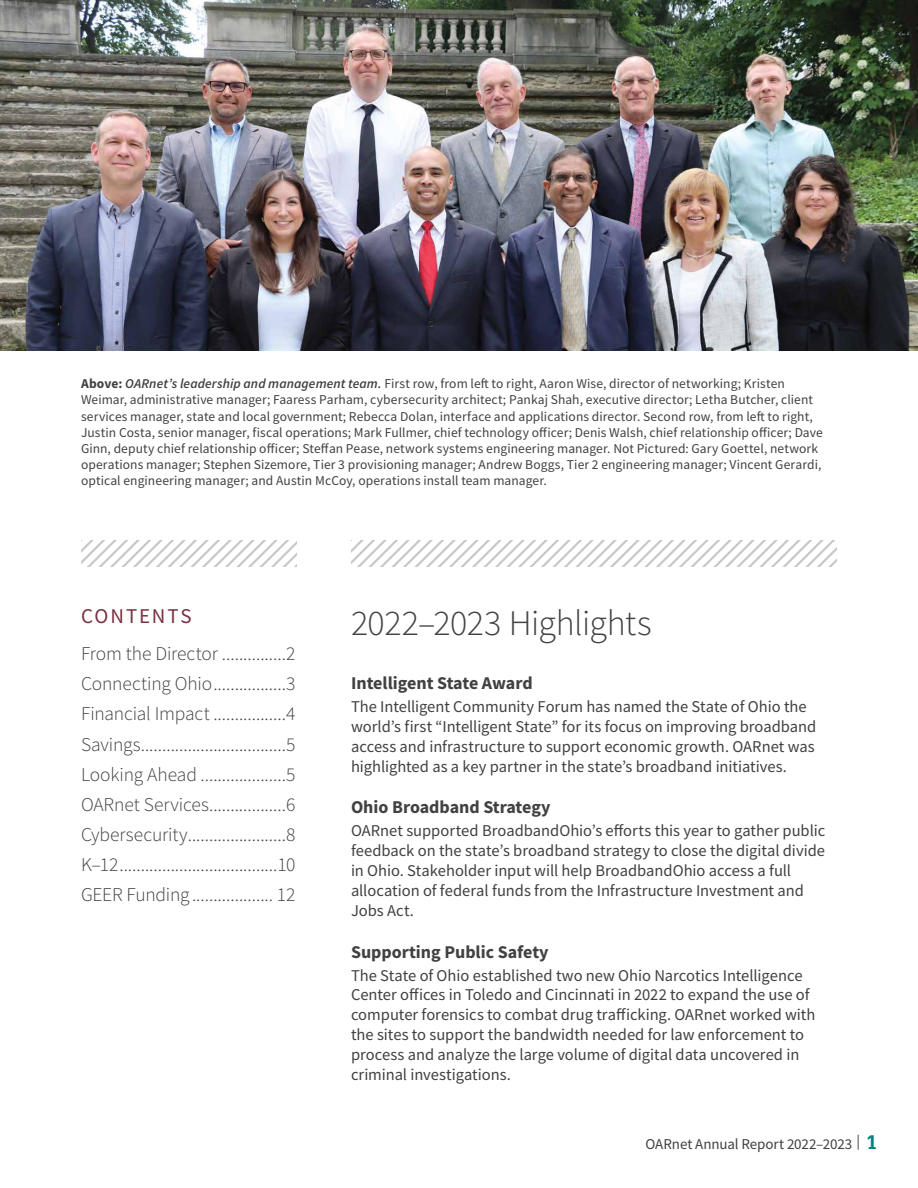
<style>
.page{position:relative;width:918px;height:1188px;background:#fff}
.page>*{position:absolute;margin:0;border:0;box-sizing:border-box;transform-origin:0 0}
.t1{font:300 36px "Source Sans Pro";letter-spacing:-.015em;color:#414042}
.t2{font:21px "Source Sans Pro";letter-spacing:.09em;color:#79303f}
.t3{font:300 19.5px/30.2px "Source Sans Pro";letter-spacing:-.005em;color:#414042;text-align:justify}
.t4{font:700 18px "Source Sans Pro";color:#414042}
.t5{font:16.5px/19.8px "Source Sans Pro";color:#414042}
.t6{font:15px "Source Sans Pro";letter-spacing:-.005em;color:#414042}
.t7{font:13.5px/16.2px "Source Sans Pro";letter-spacing:.005em;color:#414042}
.s1{font-weight:700}
.s2{font-weight:600;font-style:italic}
.s3{font-family:"Serifa Std";font-weight:700;font-size:21px;color:#00837b}
</style>
<div class="page">
<svg style="left:351px;top:540px;width:486px;height:27px"></svg>
<img style="left:0;top:0;width:918px;height:351px">
<svg style="left:81px;top:540px;width:216px;height:27px"></svg>
<p class="t7" style="left:81px;top:375px;width:743px"><span class="s1">Above:</span> <span class="s2">OARnet’s leadership and management team.</span> First row, from left to right, Aaron Wise, director of networking; Kristen Weimar, administrative manager; Faaress Parham, cybersecurity architect; Pankaj Shah, executive director; Letha Butcher, client services manager, state and local government; Rebecca Dolan, interface and applications director. Second row, from left to right, Justin Costa, senior manager, fiscal operations; Mark Fullmer, chief technology officer; Denis Walsh, chief relationship officer; Dave Ginn, deputy chief relationship officer; Steffan Pease, network systems engineering manager. Not Pictured: Gary Goettel, network operations manager; Stephen Sizemore, Tier 3 provisioning manager; Andrew Boggs, Tier 2 engineering manager; Vincent Gerardi, optical engineering manager; and Austin McCoy, operations install team manager.</p>
<p class="t2" style="left:81px;top:603px;width:112px">CONTENTS</p>
<p class="t3" style="left:81px;top:639px;width:216px">From the Director ...............2<br>Connecting Ohio .................3<br>Financial Impact .................4<br>Savings ..................................5<br>Looking Ahead ....................5<br>OARnet Services ..................6<br>Cybersecurity.......................8<br>K–12 .....................................10<br>GEER Funding ................... 12</p>
<h1 class="t1" style="left:351px;top:600px;width:302px">2022–2023 Highlights</h1>
<p class="t4" style="left:351px;top:671px;width:183px">Intelligent State Award</p>
<p class="t5" style="left:351px;top:697px;width:467px">The Intelligent Community Forum has named the State of Ohio the world’s first “Intelligent State” for its focus on improving broadband access and infrastructure to support economic growth. OARnet was highlighted as a key partner in the state’s broadband initiatives.</p>
<p class="t4" style="left:351px;top:795px;width:201px">Ohio Broadband Strategy</p>
<p class="t5" style="left:351px;top:821px;width:476px">OARnet supported BroadbandOhio’s efforts this year to gather public feedback on the state’s broadband strategy to close the digital divide in Ohio. Stakeholder input will help BroadbandOhio access a full allocation of federal funds from the Infrastructure Investment and Jobs Act.</p>
<p class="t4" style="left:351px;top:939px;width:199px">Supporting Public Safety</p>
<p class="t5" style="left:351px;top:965px;width:466px">The State of Ohio established two new Ohio Narcotics Intelligence Center offices in Toledo and Cincinnati in 2022 to expand the use of computer forensics to combat drug trafficking. OARnet worked with the sites to support the bandwidth needed for law enforcement to process and analyze the large volume of digital data uncovered in criminal investigations.</p>
<p class="t6" style="left:646px;top:1134px;width:233px">OARnet Annual Report 2022–2023 | <span class="s3">1</span></p>
</div>
